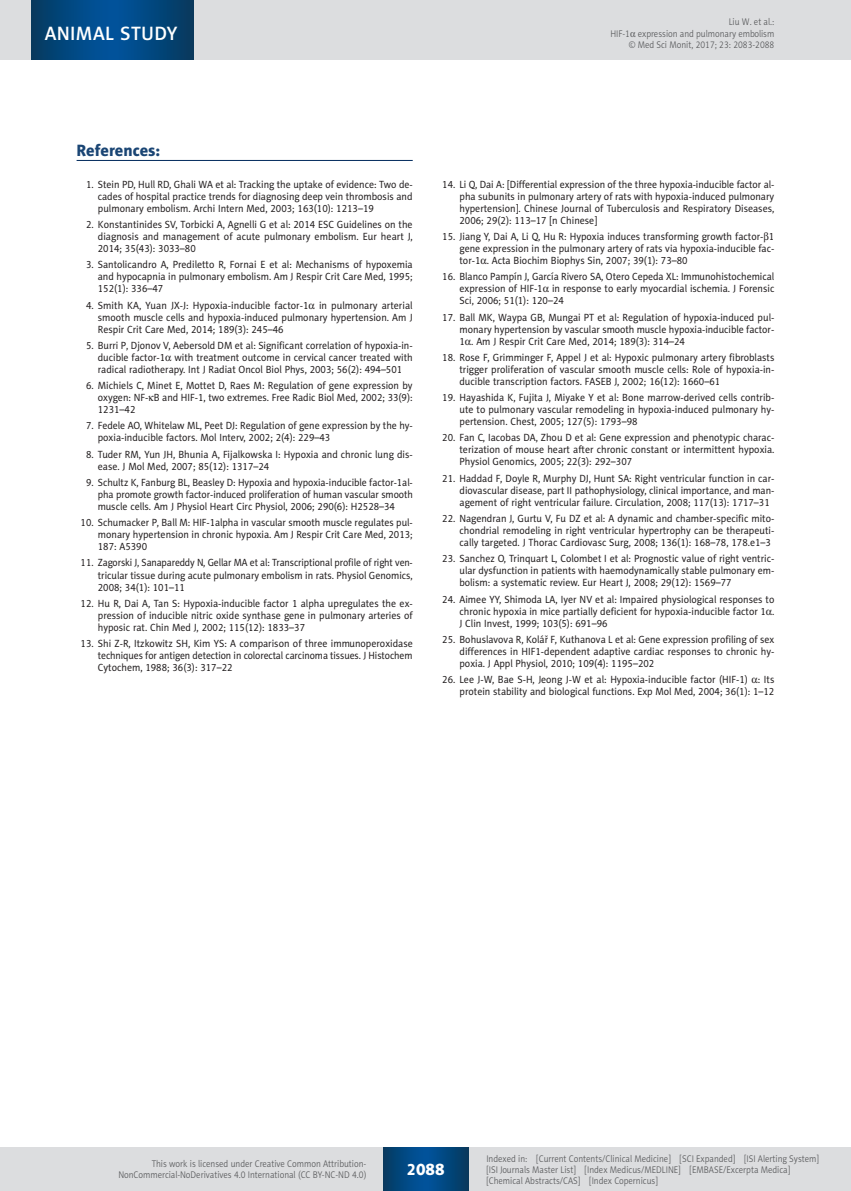
<style>
.page{position:relative;width:851px;height:1191px;background:#fff}
.page>*{position:absolute;margin:0;border:0;box-sizing:border-box;transform-origin:0 0}
.t1{font:19.5px "Naomi Sans EFN Medium";letter-spacing:.015em;color:#fff}
.MSM_Referencje_Tytul{font:16.5px "Naomi Sans EFN Heavy";color:#1a4574}
.t2{font:16.5px "Naomi Sans EFN Heavy";color:#fff}
.MSM_Referencje_punkt{font:10.5px/12px "Naomi Sans EFN";color:#231f20;text-align:justify;scale:.95 1}
.MSM_Referencje_punkt-2{font:10.5px/12px "Naomi Sans EFN";color:#231f20;text-align:justify;scale:.94 1}
.MSM_Referencje_punkt-3{font:10.5px/12px "Naomi Sans EFN";color:#231f20;text-align:justify;scale:.96 1}
.MSM_Referencje_punkt-4{font:10.5px/12px "Naomi Sans EFN";color:#231f20;text-align:justify;scale:.92 1}
.t3{font:9.75px/11.2px "Naomi Sans EFN Light";color:#57585a;text-align:right;scale:.9 1}
.s1{font-family:"Standard Sym L"}
</style>
<div class="page">
<hr style="left:77px;top:160px;width:335px;height:1px;background:#00295c">
<div style="left:0;top:1148px;width:850px;height:43px;background:#dcdddf"></div>
<svg style="left:383px;top:1147px;width:85px;height:43px;background:#02477e"></svg>
<div style="left:0;top:0;width:850px;height:60px;background:#dcdddf"></div>
<svg style="left:32px;top:0;width:161px;height:60px;background:#02477f"></svg>
<h1 class="t1" style="left:45px;top:22px;width:134px">ANIMAL STUDY</h1>
<p class="t3" style="left:610px;top:16px;width:184px">Liu W. et al.:<br>HIF-1<span class="s1">a</span> expression and pulmonary embolism © Med Sci Monit, 2017; 23: 2083-2088</p>
<p class="MSM_Referencje_Tytul" style="left:77px;top:140px;width:85px">References:</p>
<p class="MSM_Referencje_punkt" style="left:98px;top:178px;width:333px;text-indent:-12px">1. Stein PD, Hull RD, Ghali WA et al: Tracking the uptake of evidence: Two de&shy;cades of hospital practice trends for diagnosing deep vein thrombosis and pulmonary embolism. Archi Intern Med, 2003; 163(10): 1213–19</p>
<p class="MSM_Referencje_punkt" style="left:98px;top:219px;width:333px;text-indent:-12px">2. Konstantinides SV, Torbicki A, Agnelli G et al: 2014 ESC Guidelines on the diagnosis and management of acute pulmonary embolism. Eur heart J, 2014; 35(43): 3033–80</p>
<p class="MSM_Referencje_punkt" style="left:98px;top:259px;width:333px;text-indent:-12px">3. Santolicandro A, Prediletto R, Fornai E et al: Mechanisms of hypoxemia and hypocapnia in pulmonary embolism. Am J Respir Crit Care Med, 1995; 152(1): 336–47</p>
<p class="MSM_Referencje_punkt-3" style="left:98px;top:299px;width:329px;text-indent:-12px">4. Smith KA, Yuan JX-J: Hypoxia-inducible factor-1<span class="s1">a</span> in pulmonary arterial smooth muscle cells and hypoxia-induced pulmonary hypertension. Am J Respir Crit Care Med, 2014; 189(3): 245–46</p>
<p class="MSM_Referencje_punkt" style="left:98px;top:339px;width:333px;text-indent:-12px">5. Burri P, Djonov V, Aebersold DM et al: Significant correlation of hypoxia-in&shy;ducible factor-1<span class="s1">a</span> with treatment outcome in cervical cancer treated with radical radiotherapy. Int J Radiat Oncol Biol Phys, 2003; 56(2): 494–501</p>
<p class="MSM_Referencje_punkt" style="left:98px;top:380px;width:333px;text-indent:-12px">6. Michiels C, Minet E, Mottet D, Raes M: Regulation of gene expression by oxygen: NF-<span class="s1">k</span>B and HIF-1, two extremes. Free Radic Biol Med, 2002; 33(9):<br>1231–42</p>
<p class="MSM_Referencje_punkt-2" style="left:98px;top:420px;width:336px;text-indent:-12px">7. Fedele AO, Whitelaw ML, Peet DJ: Regulation of gene expression by the hy&shy;poxia-inducible factors. Mol Interv, 2002; 2(4): 229–43</p>
<p class="MSM_Referencje_punkt" style="left:98px;top:448px;width:333px;text-indent:-12px">8. Tuder RM, Yun JH, Bhunia A, Fijalkowska I: Hypoxia and chronic lung dis&shy;ease. J Mol Med, 2007; 85(12): 1317–24</p>
<p class="MSM_Referencje_punkt-2" style="left:98px;top:476px;width:336px;text-indent:-12px">9. Schultz K, Fanburg BL, Beasley D: Hypoxia and hypoxia-inducible factor-1al&shy;pha promote growth factor-induced proliferation of human vascular smooth muscle cells. Am J Physiol Heart Circ Physiol, 2006; 290(6): H2528–34</p>
<p class="MSM_Referencje_punkt-2" style="left:98px;top:517px;width:336px;text-indent:-17px">10. Schumacker P, Ball M: HIF-1alpha in vascular smooth muscle regulates pul&shy;monary hypertension in chronic hypoxia. Am J Respir Crit Care Med, 2013; 187: A5390</p>
<p class="MSM_Referencje_punkt-4" style="left:98px;top:557px;width:344px;text-indent:-17px">11. Zagorski J, Sanapareddy N, Gellar MA et al: Transcriptional profile of right ven&shy;tricular tissue during acute pulmonary embolism in rats. Physiol Genomics, 2008; 34(1): 101–11</p>
<p class="MSM_Referencje_punkt" style="left:98px;top:597px;width:333px;text-indent:-17px">12. Hu R, Dai A, Tan S: Hypoxia-inducible factor 1 alpha upregulates the ex&shy;pression of inducible nitric oxide synthase gene in pulmonary arteries of hyposic rat. Chin Med J, 2002; 115(12): 1833–37</p>
<p class="MSM_Referencje_punkt" style="left:98px;top:637px;width:333px;text-indent:-17px">13. Shi Z-R, Itzkowitz SH, Kim YS: A comparison of three immunoperoxidase techniques for antigen detection in colorectal carcinoma tissues. J Histochem Cytochem, 1988; 36(3): 317–22</p>
<p class="MSM_Referencje_punkt-2" style="left:459px;top:178px;width:336px;text-indent:-17px">14. Li Q, Dai A: [Differential expression of the three hypoxia-inducible factor al&shy;pha subunits in pulmonary artery of rats with hypoxia-induced pulmonary hypertension]. Chinese Journal of Tuberculosis and Respiratory Diseases, 2006; 29(2): 113–17 [n Chinese]</p>
<p class="MSM_Referencje_punkt" style="left:459px;top:231px;width:333px;text-indent:-17px">15. Jiang Y, Dai A, Li Q, Hu R: Hypoxia induces transforming growth factor-<span class="s1">b</span>1 gene expression in the pulmonary artery of rats via hypoxia-inducible fac&shy;tor-1<span class="s1">a</span>. Acta Biochim Biophys Sin, 2007; 39(1): 73–80</p>
<p class="MSM_Referencje_punkt-2" style="left:459px;top:271px;width:336px;text-indent:-17px">16. Blanco Pampín J, García Rivero SA, Otero Cepeda XL: Immunohistochemical expression of HIF-1<span class="s1">a</span> in response to early myocardial ischemia. J Forensic Sci, 2006; 51(1): 120–24</p>
<p class="MSM_Referencje_punkt" style="left:459px;top:311px;width:333px;text-indent:-17px">17. Ball MK, Waypa GB, Mungai PT et al: Regulation of hypoxia-induced pul&shy;monary hypertension by vascular smooth muscle hypoxia-inducible factor-1<span class="s1">a</span>. Am J Respir Crit Care Med, 2014; 189(3): 314–24</p>
<p class="MSM_Referencje_punkt" style="left:459px;top:351px;width:333px;text-indent:-17px">18. Rose F, Grimminger F, Appel J et al: Hypoxic pulmonary artery fibroblasts trigger proliferation of vascular smooth muscle cells: Role of hypoxia-in&shy;ducible transcription factors. FASEB J, 2002; 16(12): 1660–61</p>
<p class="MSM_Referencje_punkt" style="left:459px;top:392px;width:333px;text-indent:-17px">19. Hayashida K, Fujita J, Miyake Y et al: Bone marrow-derived cells contrib&shy;ute to pulmonary vascular remodeling in hypoxia-induced pulmonary hy&shy;pertension. Chest, 2005; 127(5): 1793–98</p>
<p class="MSM_Referencje_punkt" style="left:459px;top:432px;width:333px;text-indent:-17px">20. Fan C, Iacobas DA, Zhou D et al: Gene expression and phenotypic charac&shy;terization of mouse heart after chronic constant or intermittent hypoxia.<br>Physiol Genomics, 2005; 22(3): 292–307</p>
<p class="MSM_Referencje_punkt" style="left:459px;top:472px;width:333px;text-indent:-17px">21. Haddad F, Doyle R, Murphy DJ, Hunt SA: Right ventricular function in car&shy;diovascular disease, part II pathophysiology, clinical importance, and man&shy;agement of right ventricular failure. Circulation, 2008; 117(13): 1717–31</p>
<p class="MSM_Referencje_punkt" style="left:459px;top:512px;width:333px;text-indent:-17px">22. Nagendran J, Gurtu V, Fu DZ et al: A dynamic and chamber-specific mito&shy;chondrial remodeling in right ventricular hypertrophy can be therapeuti&shy;cally targeted. J Thorac Cardiovasc Surg, 2008; 136(1): 168–78, 178.e1–3</p>
<p class="MSM_Referencje_punkt" style="left:459px;top:553px;width:333px;text-indent:-17px">23. Sanchez O, Trinquart L, Colombet I et al: Prognostic value of right ventric&shy;ular dysfunction in patients with haemodynamically stable pulmonary em&shy;bolism: a systematic review. Eur Heart J, 2008; 29(12): 1569–77</p>
<p class="MSM_Referencje_punkt" style="left:459px;top:593px;width:333px;text-indent:-17px">24. Aimee YY, Shimoda LA, Iyer NV et al: Impaired physiological responses to chronic hypoxia in mice partially deficient for hypoxia-inducible factor 1<span class="s1">a</span>.<br>J Clin Invest, 1999; 103(5): 691–96</p>
<p class="MSM_Referencje_punkt" style="left:459px;top:633px;width:333px;text-indent:-17px">25. Bohuslavova R, Kolář F, Kuthanova L et al: Gene expression profiling of sex differences in HIF1-dependent adaptive cardiac responses to chronic hy&shy;poxia. J Appl Physiol, 2010; 109(4): 1195–202</p>
<p class="MSM_Referencje_punkt" style="left:442px;top:673px;width:351px;text-align:right">26. Lee J-W, Bae S-H, Jeong J-W et al: Hypoxia-inducible factor (HIF-1) <span class="s1">a</span>: Its protein stability and biological functions. Exp Mol Med, 2004; 36(1): 1–12</p>
<p class="t3" style="left:118px;top:1158px;width:277px">This work is licensed under Creative Common Attribution-<br>NonCommercial-NoDerivatives 4.0 International (CC BY-NC-ND 4.0)</p>
<h2 class="t2" style="left:406px;top:1159px;width:40px">2088</h2>
<p class="t3" style="left:486px;top:1152px;width:371px;text-align:left">Indexed in: [Current Contents/Clinical Medicine] [SCI Expanded] [ISI Alerting System] [ISI Journals Master List] [Index Medicus/MEDLINE] [EMBASE/Excerpta Medica] [Chemical Abstracts/CAS] [Index Copernicus]</p>
</div>
